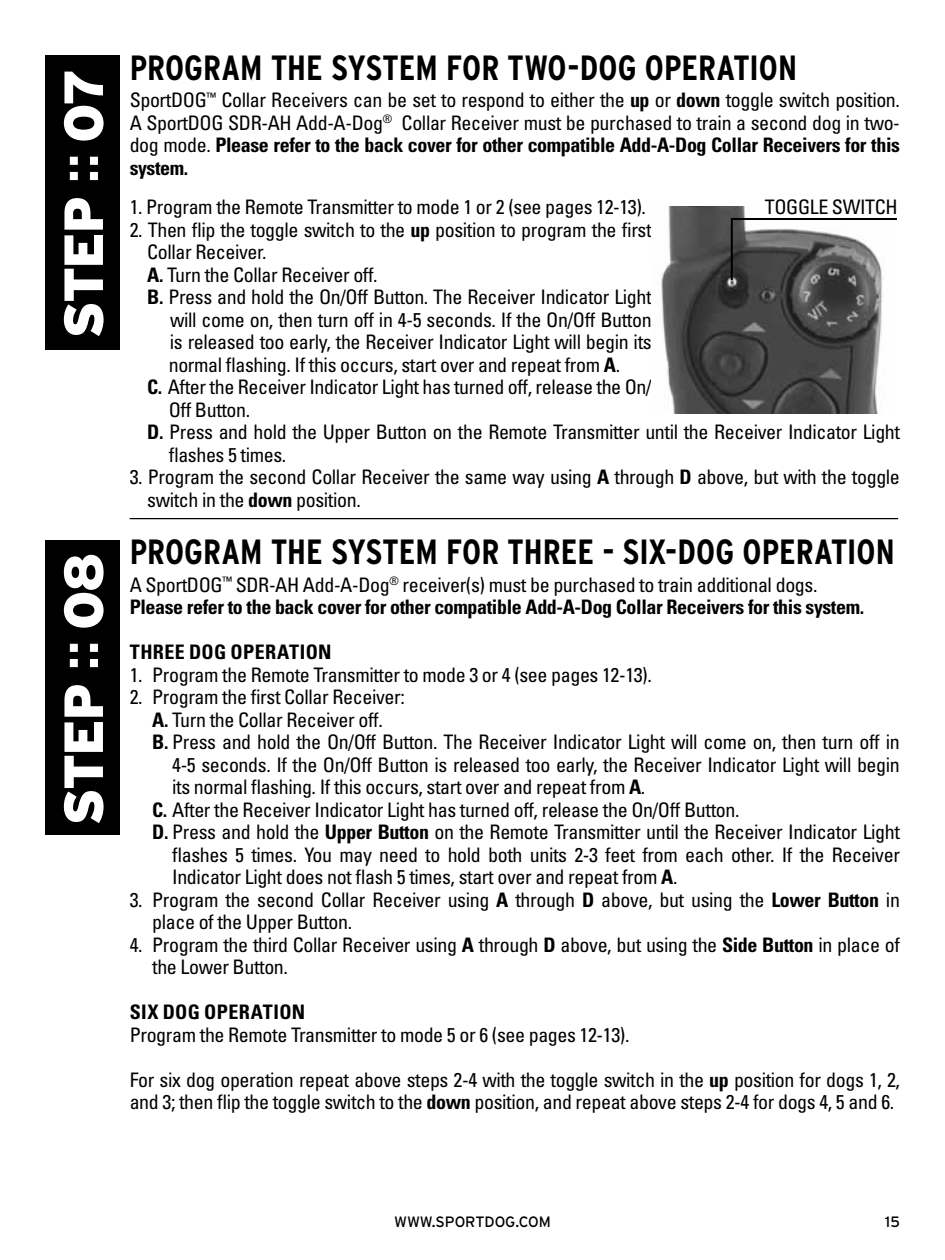
<style>
.page{position:relative;width:945px;height:1260px;background:#fff}
.page>*{position:absolute;margin:0;border:0;box-sizing:border-box;transform-origin:0 0}
.t1{font:900 55px "Interstate";letter-spacing:-.035em;color:#fff}
.t2{font:700 condensed 35px "Interstate";letter-spacing:.005em;color:#000}
.t3{font:condensed 20px/22.5px "Univers LT Std";letter-spacing:-.02em;color:#000}
.t4{font:700 condensed 20px/22.5px "Univers LT Std";letter-spacing:-.02em;color:#000}
.t5{font:700 condensed 20px "Univers LT Std";letter-spacing:.02em;color:#000}
.t6{font:700 condensed 20px "Univers LT Std";letter-spacing:.015em;color:#000}
.t7{font:15px "Interstate";color:#000}
.s1{font-family:"Helvetica";font-weight:700}
.s2{font-weight:700}
.s3{font-weight:400}
</style>
<div class="page">
<div style="left:45px;top:56px;width:75px;height:294px;background:#000"></div>
<div style="left:45px;top:540px;width:75px;height:294px;background:#000"></div>
<img style="left:661px;top:207px;width:222px;height:206px">
<svg style="left:730px;top:217px;width:167px;height:65px"></svg>
<hr style="left:130px;top:518px;width:768px;height:1px;background:#000">
<h1 class="t1" style="left:52px;top:339px;width:272px;rotate:-90deg">STEP <span class="s1">::</span> 07</h1>
<h1 class="t1" style="left:52px;top:826px;width:275px;rotate:-90deg">STEP <span class="s1">::</span> 08</h1>
<h2 class="t2" style="left:130px;top:48px;width:93px">PROGRAM</h2>
<h2 class="t2" style="left:271px;top:48px;width:130px">THE SYSTEM</h2>
<h2 class="t2" style="left:446px;top:48px;width:18px">FOR</h2>
<h2 class="t2" style="left:508px;top:48px;width:156px">TWO-DOG OPERAT</h2>
<h2 class="t2" style="left:750px;top:48px;width:28px">ION</h2>
<p class="t3" style="left:130px;top:89px;width:772px;text-align:justify">SportDOG<sup>™</sup> Collar Receivers can be set to respond to either the <span class="s2">up</span> or <span class="s2">down</span> toggle switch position.<br>A SportDOG SDR-AH Add-A-Dog<sup>®</sup> Collar Receiver must be purchased to train a second dog in two&shy;dog mode. <span class="s2">Please refer to the back cover for other compatible Add-A-Dog Collar Receivers for this system.</span></p>
<p class="t3" style="left:130px;top:196px;width:518px">1. Program the Remote Transmitter to mode 1 or 2 (see pages 12-13).</p>
<p class="t3" style="left:130px;top:218px;width:523px">2. Then flip the toggle switch to the <span class="s2">up</span> position to program the first</p>
<p class="t3" style="left:147px;top:241px;width:121px">Collar Receiver.</p>
<p class="t3" style="left:147px;top:263px;width:232px"><span class="s2">A.</span> Turn the Collar Receiver off.</p>
<p class="t3" style="left:147px;top:286px;width:506px"><span class="s2">B.</span> Press and hold the On/Off Button. The Receiver Indicator Light</p>
<p class="t3" style="left:170px;top:308px;width:483px">will come on, then turn off in 4-5 seconds. If the On/Off Button</p>
<p class="t3" style="left:170px;top:331px;width:483px">is released too early, the Receiver Indicator Light will begin its</p>
<p class="t3" style="left:169px;top:353px;width:453px">normal flashing. If this occurs, start over and repeat from <span class="s2">A</span>.</p>
<p class="t3" style="left:147px;top:376px;width:506px"><span class="s2">C.</span> After the Receiver Indicator Light has turned off, release the On/</p>
<p class="t3" style="left:169px;top:398px;width:83px">Off Button.</p>
<p class="t3" style="left:765px;top:196px;width:134px">TOGGLE SWITCH</p>
<p class="t3" style="left:169px;top:421px;width:733px;text-indent:-22px"><span class="s2">D.</span> Press and hold the Upper Button on the Remote Transmitter until the Receiver Indicator Light flashes 5 times.</p>
<p class="t3" style="left:147px;top:466px;width:754px;text-indent:-18px">3. Program the second Collar Receiver the same way using <span class="s2">A</span> through <span class="s2">D</span> above, but with the toggle switch in the <span class="s2">down</span> position.</p>
<h2 class="t2" style="left:130px;top:532px;width:93px">PROGRAM</h2>
<h2 class="t2" style="left:271px;top:532px;width:130px">THE SYSTEM</h2>
<h2 class="t2" style="left:446px;top:532px;width:18px">FOR</h2>
<h2 class="t2" style="left:508px;top:532px;width:53px">THREE</h2>
<h2 class="t2" style="left:602px;top:532px;width:159px">- SIX-DOG OPERAT</h2>
<h2 class="t2" style="left:847px;top:532px;width:28px">ION</h2>
<p class="t4" style="left:130px;top:573px;width:736px"><span class="s3">A SportDOG</span><sup>™</sup> <span class="s3">SDR-AH Add-A-Dog</span><sup>®</sup> <span class="s3">receiver(s) must be purchased to train additional dogs.<br></span>Please refer to the back cover for other compatible Add-A-Dog Collar Receivers for this system.</p>
<p class="t5" style="left:130px;top:640px;width:203px">THREE DOG OPERATION</p>
<p class="t3" style="left:130px;top:663px;width:524px">1. Program the Remote Transmitter to mode 3 or 4 (see pages 12-13).</p>
<p class="t3" style="left:130px;top:686px;width:277px">2. Program the first Collar Receiver:</p>
<p class="t3" style="left:152px;top:708px;width:232px"><span class="s2">A.</span> Turn the Collar Receiver off.</p>
<p class="t3" style="left:152px;top:731px;width:749px"><span class="s2">B.</span> Press and hold the On/Off Button. The Receiver Indicator Light will come on, then turn off in</p>
<p class="t3" style="left:172px;top:753px;width:729px">4-5 seconds. If the On/Off Button is released too early, the Receiver Indicator Light will begin</p>
<p class="t3" style="left:172px;top:776px;width:475px">its normal flashing. If this occurs, start over and repeat from <span class="s2">A</span>.</p>
<p class="t3" style="left:152px;top:798px;width:589px"><span class="s2">C.</span> After the Receiver Indicator Light has turned off, release the On/Off Button.</p>
<p class="t3" style="left:152px;top:821px;width:749px"><span class="s2">D.</span> Press and hold the <span class="s2">Upper Button</span> on the Remote Transmitter until the Receiver Indicator Light</p>
<p class="t3" style="left:172px;top:843px;width:729px">flashes 5 times. You may need to hold both units 2-3 feet from each other. If the Receiver</p>
<p class="t3" style="left:172px;top:866px;width:507px">Indicator Light does not flash 5 times, start over and repeat from <span class="s2">A</span>.</p>
<p class="t3" style="left:152px;top:888px;width:749px;text-indent:-23px">3. Program the second Collar Receiver using <span class="s2">A</span> through <span class="s2">D</span> above, but using the <span class="s2">Lower Button</span> in place of the Upper Button.</p>
<p class="t3" style="left:152px;top:933px;width:749px;text-indent:-23px">4. Program the third Collar Receiver using <span class="s2">A</span> through <span class="s2">D</span> above, but using the <span class="s2">Side Button</span> in place of the Lower Button.</p>
<p class="t6" style="left:130px;top:1000px;width:177px">SIX DOG OPERATION</p>
<p class="t3" style="left:130px;top:1023px;width:501px">Program the Remote Transmitter to mode 5 or 6 (see pages 12-13).</p>
<p class="t3" style="left:130px;top:1068px;width:772px">For six dog operation repeat above steps 2-4 with the toggle switch in the <span class="s2">up</span> position for dogs 1, 2, and 3; then flip the toggle switch to the <span class="s2">down</span> position, and repeat above steps 2-4 for dogs 4, 5 and 6.</p>
<p class="t7" style="left:394px;top:1214px;width:158px">WWW.SPORTDOG.COM</p>
<p class="t7" style="left:885px;top:1214px;width:16px">15</p>
</div>
